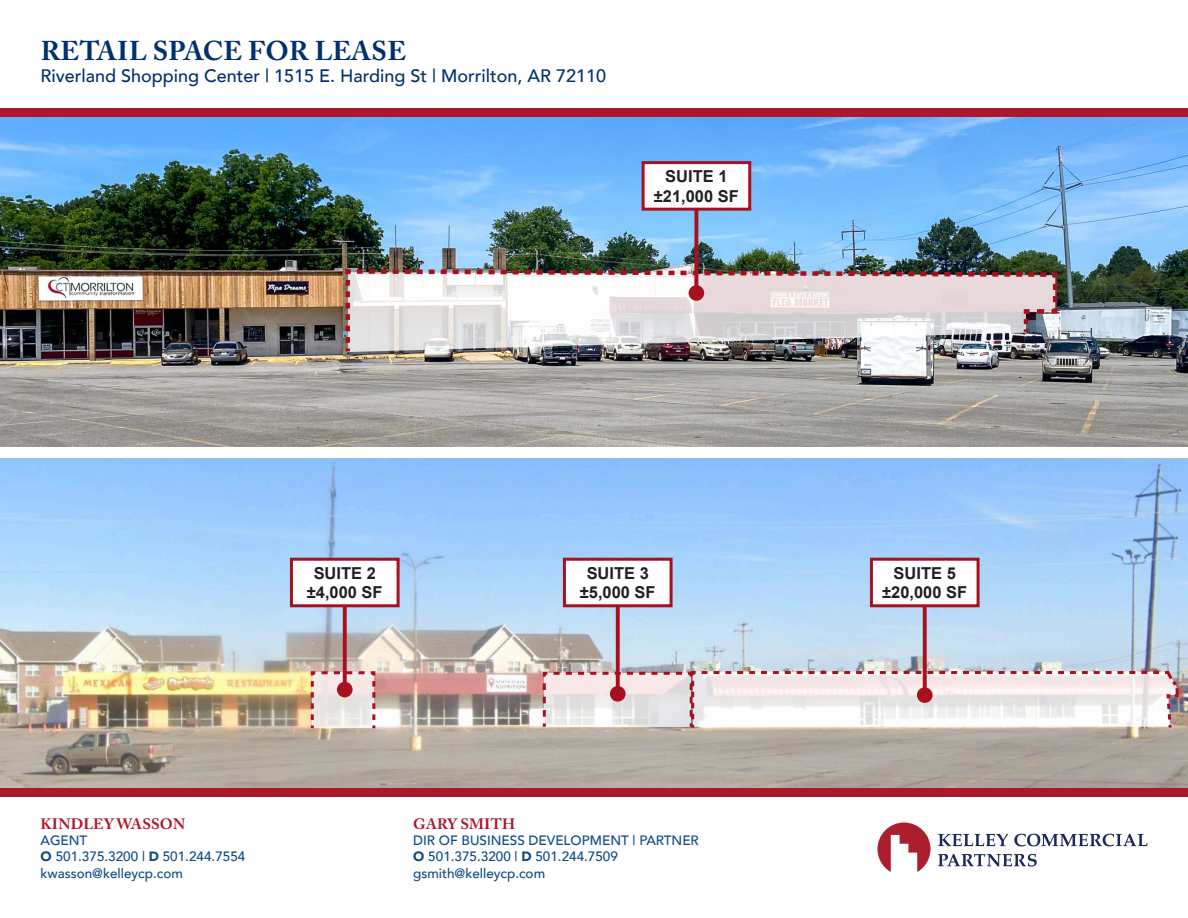
<style>
.page{position:relative;width:1188px;height:918px;background:#fff}
.page>*{position:absolute;margin:0;border:0;box-sizing:border-box;transform-origin:0 0}
.t1{font:700 27px "Adobe Caslon Pro";letter-spacing:.015em;color:#00306d}
.t2{font:500 18px "Avenir";color:#00306d}
.t3{font:700 16.5px "Arial";color:#231f20}
.t4{font:700 15px "Adobe Caslon Pro";letter-spacing:.015em;color:#ae172b}
.t5{font:500 13.5px/16.2px "Avenir";color:#0d4a82}
.s1{font-weight:900}
</style>
<div class="page">
<div style="left:0;top:108px;width:1188px;height:9px;background:#ae172b"></div>
<div style="left:0;top:788px;width:1188px;height:8px;background:#ae172b"></div>
<svg style="left:878px;top:823px;width:53px;height:49px"></svg>
<svg style="left:938px;top:834px;width:70px;height:12px"></svg>
<svg style="left:1014px;top:834px;width:134px;height:12px"></svg>
<svg style="left:938px;top:854px;width:99px;height:13px"></svg>
<img style="left:0;top:117px;width:1188px;height:330px">
<img style="left:343px;top:267px;width:717px;height:89px">
<svg style="left:694px;top:211px;width:4px;height:74px"></svg>
<div style="left:689px;top:285px;width:15px;height:16px;background:#a7111e;border-radius:50%"></div>
<div style="left:643px;top:163px;width:107px;height:46px;background:#fff"></div>
<div style="left:642px;top:161px;width:109px;height:50px;border:3px solid #a7111e"></div>
<img style="left:0;top:458px;width:1188px;height:330px">
<svg style="left:309px;top:670px;width:68px;height:61px;background:#e6d3cf"></svg>
<svg style="left:343px;top:607px;width:4px;height:75px"></svg>
<div style="left:337px;top:682px;width:16px;height:15px;background:#a7111e;border-radius:50%"></div>
<div style="left:291px;top:559px;width:107px;height:47px;background:#fff"></div>
<div style="left:290px;top:558px;width:110px;height:49px;border:3px solid #a7111e"></div>
<svg style="left:616px;top:607px;width:4px;height:63px"></svg>
<div style="left:564px;top:559px;width:107px;height:47px;background:#fff"></div>
<div style="left:563px;top:558px;width:110px;height:49px;border:3px solid #a7111e"></div>
<svg style="left:541px;top:670px;width:639px;height:61px"></svg>
<svg style="left:923px;top:607px;width:4px;height:80px"></svg>
<div style="left:917px;top:687px;width:16px;height:16px;background:#a7111e;border-radius:50%"></div>
<div style="left:871px;top:559px;width:107px;height:47px;background:#fff"></div>
<div style="left:870px;top:558px;width:110px;height:49px;border:3px solid #a7111e"></div>
<h1 class="t1" style="left:41px;top:35px;width:367px">RETAIL SPACE FOR LEASE</h1>
<h2 class="t2" style="left:40px;top:60px;width:567px">Riverland Shopping Center | 1515 E. Harding St | Morrilton, AR 72110</h2>
<p class="t3" style="left:665px;top:165px;width:64px">SUITE 1</p>
<p class="t3" style="left:654px;top:185px;width:86px">±21,000 SF</p>
<p class="t3" style="left:314px;top:562px;width:64px">SUITE 2</p>
<p class="t3" style="left:307px;top:582px;width:77px">±4,000 SF</p>
<p class="t3" style="left:587px;top:562px;width:64px">SUITE 3</p>
<p class="t3" style="left:580px;top:582px;width:77px">±5,000 SF</p>
<p class="t4" style="left:41px;top:815px;width:146px">KINDLEY WASSON</p>
<p class="t5" style="left:40px;top:832px;width:206px">AGENT<br><span class="s1">O</span> 501.375.3200 | <span class="s1">D</span> 501.244.7554 kwasson@kelleycp.com</p>
<p class="t4" style="left:413px;top:815px;width:104px">GARY SMITH</p>
<p class="t5" style="left:413px;top:832px;width:287px">DIR OF BUSINESS DEVELOPMENT | PARTNER<br><span class="s1">O</span> 501.375.3200 | <span class="s1">D</span> 501.244.7509 gsmith@kelleycp.com</p>
<p class="t3" style="left:894px;top:562px;width:64px">SUITE 5</p>
<p class="t3" style="left:882px;top:582px;width:86px">±20,000 SF</p>
</div>
